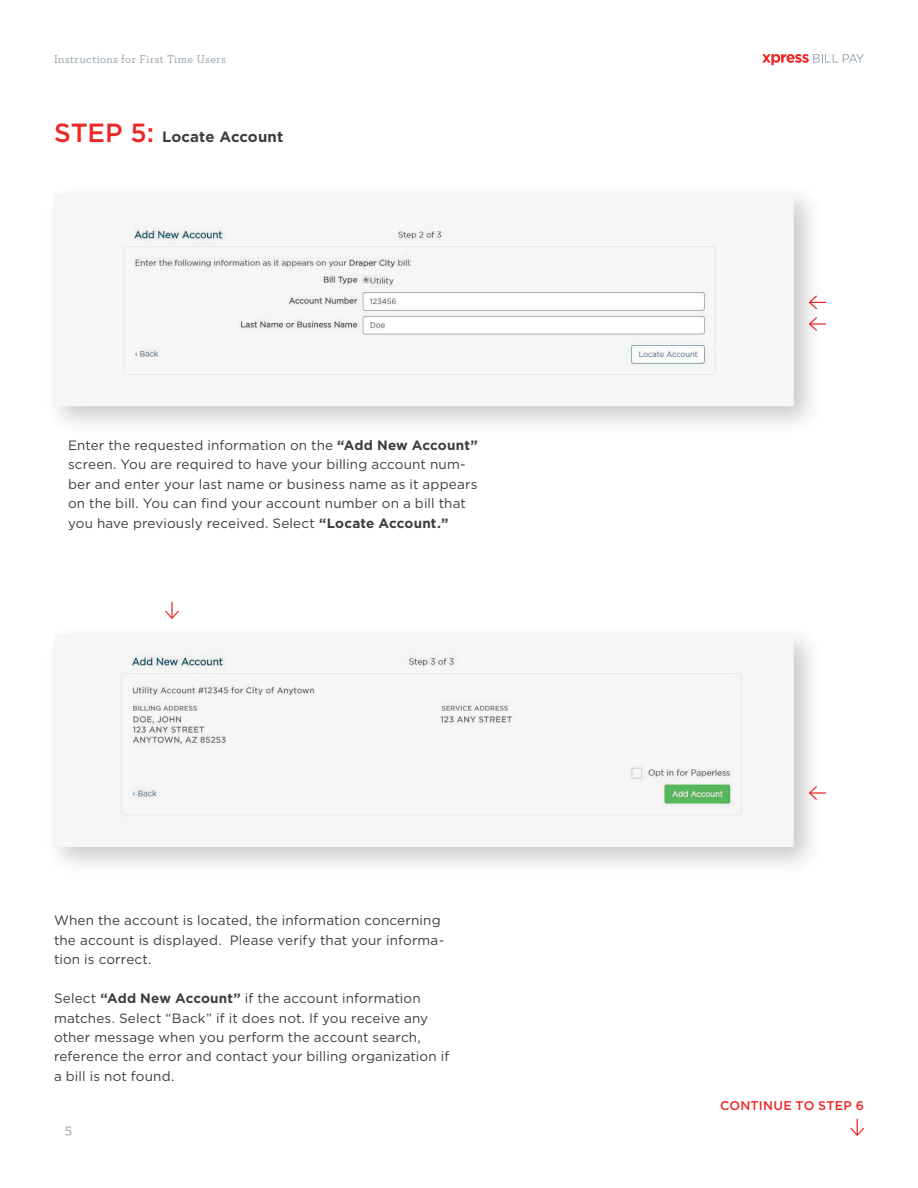
<style>
.page{position:relative;width:918px;height:1188px;background:#fff}
.page>*{position:absolute;margin:0;border:0;box-sizing:border-box;transform-origin:0 0}
.t1{font:700 15px "Gotham HTF";letter-spacing:.01em;color:#3d3d3d}
.t2{font:14.55px "Neutraface Slab Text";color:#94a0a9}
.t3{font:13.5px/19.5px "Gotham HTF";letter-spacing:.01em;color:#3d3d3d}
.t4{font:500 12.6px "Gotham";letter-spacing:.015em;color:#ed2725}
.t5{font:11.55px "Neutraface Slab Text";letter-spacing:.04em;color:#94a0a9}
.s1{font-family:"Gotham";font-weight:500;font-size:26.25px;color:#ed2725}
.s2{font-weight:700}
</style>
<div class="page">
<svg style="left:762px;top:54px;width:102px;height:11px"></svg>
<div style="left:43px;top:183px;width:781px;height:254px;background:#231f20;opacity:.24"></div>
<svg style="left:46px;top:186px;width:755px;height:228px"></svg>
<svg style="left:54px;top:193px;width:740px;height:213px;fill:#f6f6f6"></svg>
<svg style="left:850px;top:1119px;width:14px;height:17px"></svg>
<div style="left:43px;top:623px;width:781px;height:255px;background:#231f20;opacity:.24"></div>
<svg style="left:47px;top:627px;width:754px;height:227px"></svg>
<svg style="left:165px;top:602px;width:14px;height:17px"></svg>
<div style="left:54px;top:634px;width:740px;height:213px;background:#f6f6f6"></div>
<svg style="left:809px;top:786px;width:17px;height:14px"></svg>
<p class="t5" style="left:54px;top:52px;width:174px">Instructions for First Time Users</p>
<p class="t1" style="left:54px;top:128px;width:231px"><span class="s1">STEP 5:</span> Locate Account</p>
<p class="t3" style="left:68px;top:435px;width:411px">Enter the requested information on the <span class="s2">“Add New Account” </span>screen. You are required to have your billing account num&shy;ber and enter your last name or business name as it appears on the bill. You can find your account number on a bill that you have previously received. Select <span class="s2">“Locate Account.”</span></p>
<p class="t3" style="left:54px;top:910px;width:392px">When the account is located, the information concerning the account is displayed. Please verify that your informa&shy;tion is correct.</p>
<p class="t3" style="left:54px;top:988px;width:397px">Select <span class="s2">“Add New Account”</span> if the account information matches. Select “Back” if it does not. If you receive any other message when you perform the account search, reference the error and contact your billing organization if a bill is not found.</p>
<p class="t2" style="left:65px;top:1120px;width:9px">5</p>
<p class="t4" style="left:720px;top:1097px;width:145px">CONTINUE TO STEP 6</p>
</div>
